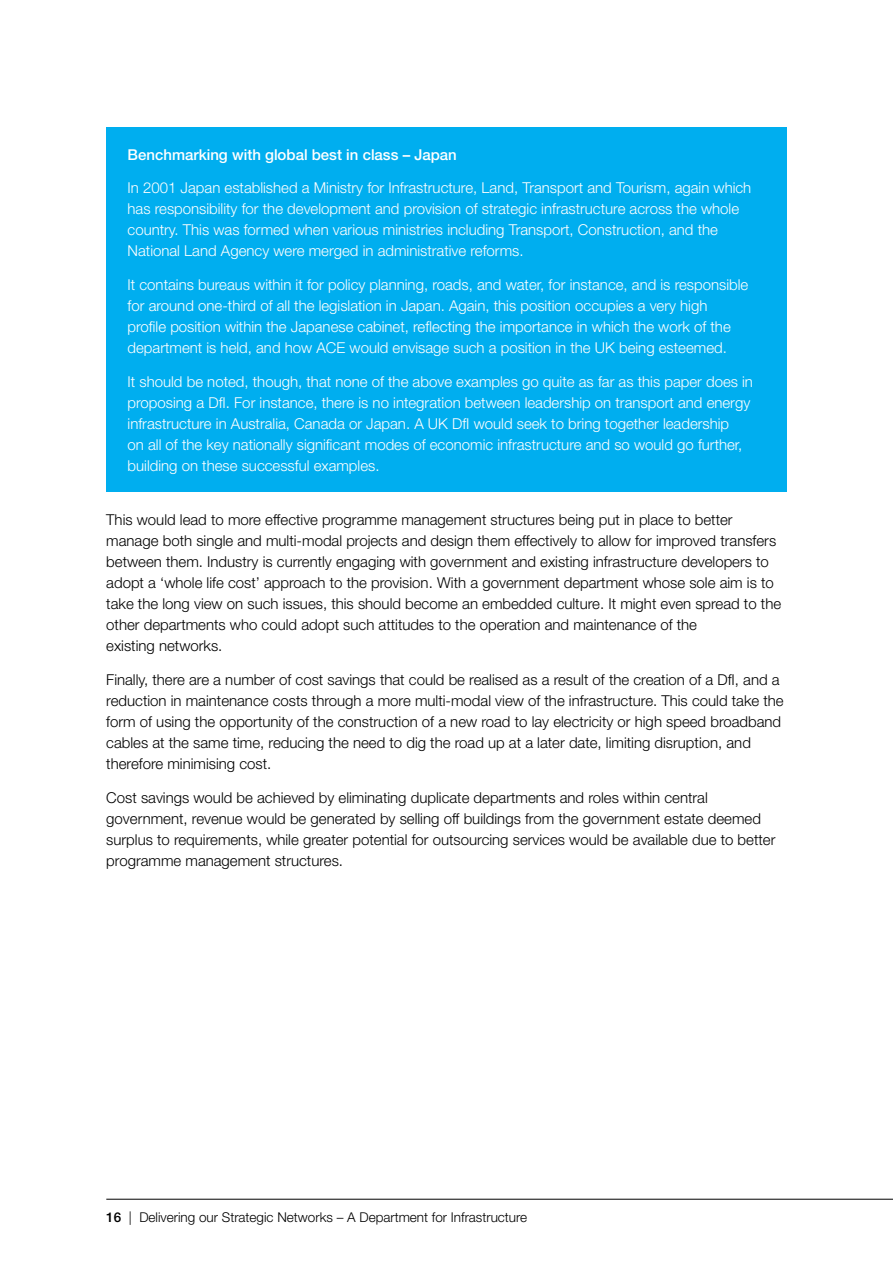
<style>
.page{position:relative;width:893px;height:1263px;background:#fff}
.page>*{position:absolute;margin:0;border:0;box-sizing:border-box;transform-origin:0 0}
.t1{font:300 15px/21px "Helvetica Neue LT Std";color:#000}
.t2{font:300 15px/21px "Helvetica Neue LT Std";color:#fff}
.t3{font:500 15px "Helvetica Neue LT Std";color:#fff}
.t4{font:300 13.5px "Helvetica Neue LT Std";color:#000}
.s1{font-weight:500}
</style>
<div class="page">
<hr style="left:106px;top:1199px;width:787px;height:1px;background:#000">
<div style="left:106px;top:128px;width:681px;height:364px;background:#00aeef"></div>
<p class="t3" style="left:128px;top:145px;width:331px">Benchmarking with global best in class – Japan</p>
<p class="t2" style="left:128px;top:177px;width:625px">In 2001 Japan established a Ministry for Infrastructure, Land, Transport and Tourism, again which has responsibility for the development and provision of strategic infrastructure across the whole country. This was formed when various ministries including Transport, Construction, and the National Land Agency were merged in administrative reforms.</p>
<p class="t2" style="left:128px;top:274px;width:622px">It contains bureaus within it for policy planning, roads, and water, for instance, and is responsible for around one-third of all the legislation in Japan. Again, this position occupies a very high profile position within the Japanese cabinet, reflecting the importance in which the work of the department is held, and how ACE would envisage such a position in the UK being esteemed.</p>
<p class="t2" style="left:128px;top:371px;width:627px">It should be noted, though, that none of the above examples go quite as far as this paper does in proposing a DfI. For instance, there is no integration between leadership on transport and energy infrastructure in Australia, Canada or Japan. A UK DfI would seek to bring together leadership<br>on all of the key nationally significant modes of economic infrastructure and so would go further, building on these successful examples.</p>
<p class="t1" style="left:106px;top:509px;width:676px">This would lead to more effective programme management structures being put in place to better manage both single and multi-modal projects and design them effectively to allow for improved transfers between them. Industry is currently engaging with government and existing infrastructure developers to adopt a ‘whole life cost’ approach to the provision. With a government department whose sole aim is to take the long view on such issues, this should become an embedded culture. It might even spread to the other departments who could adopt such attitudes to the operation and maintenance of the<br>existing networks.</p>
<p class="t1" style="left:106px;top:669px;width:679px">Finally, there are a number of cost savings that could be realised as a result of the creation of a DfI, and a reduction in maintenance costs through a more multi-modal view of the infrastructure. This could take the form of using the opportunity of the construction of a new road to lay electricity or high speed broadband cables at the same time, reducing the need to dig the road up at a later date, limiting disruption, and therefore minimising cost.</p>
<p class="t1" style="left:106px;top:787px;width:671px">Cost savings would be achieved by eliminating duplicate departments and roles within central government, revenue would be generated by selling off buildings from the government estate deemed surplus to requirements, while greater potential for outsourcing services would be available due to better programme management structures.</p>
<p class="t4" style="left:106px;top:1208px;width:422px"><span class="s1">16</span> | Delivering our Strategic Networks – A Department for Infrastructure</p>
</div>
